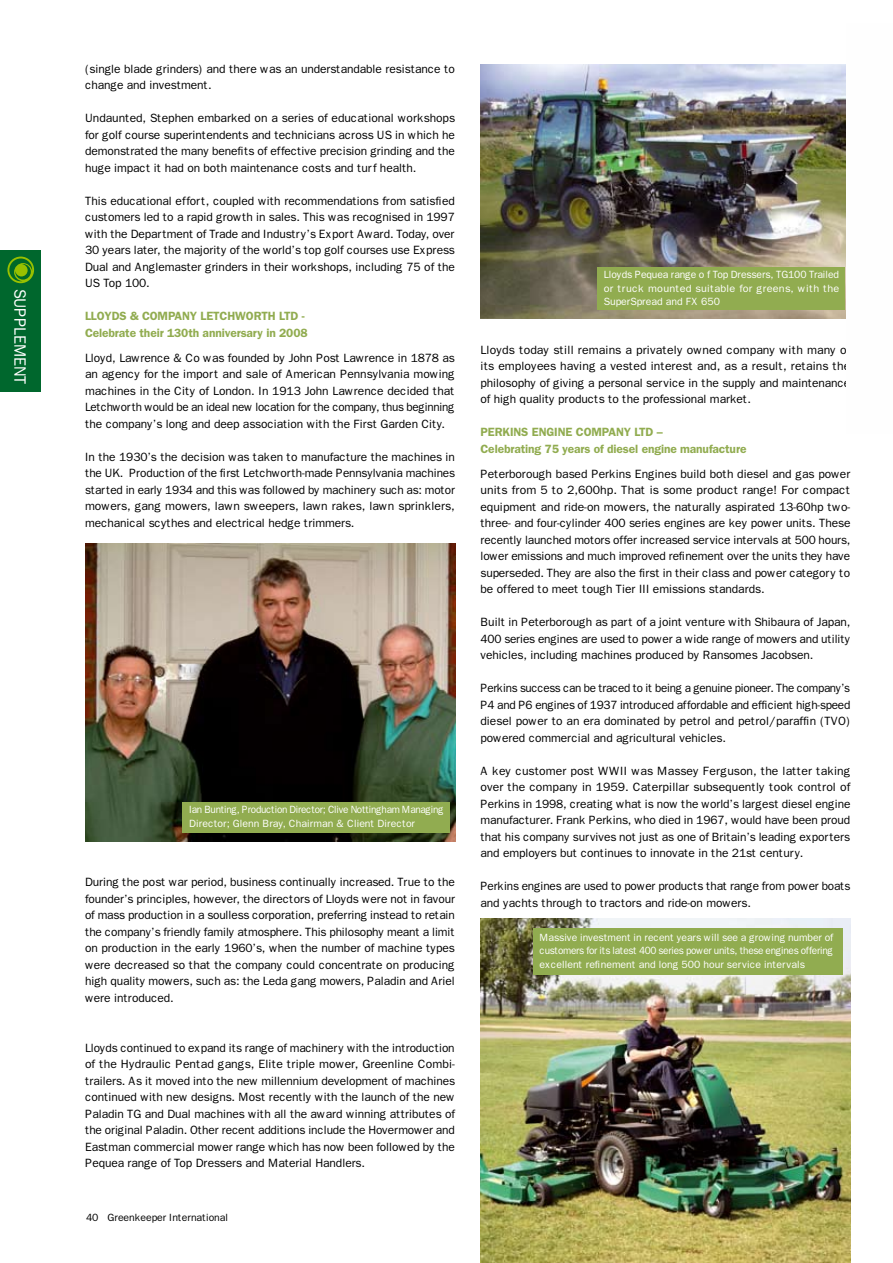
<style>
.page{position:relative;width:893px;height:1263px;background:#fff}
.page>*{position:absolute;margin:0;border:0;box-sizing:border-box;transform-origin:0 0}
.t1{font:16.5px "Franklin Gothic";letter-spacing:-.025em;color:#fff}
.t2{font:12px/16.5px "Franklin Gothic";letter-spacing:-.01em;color:#000;text-align:justify}
.t3{font:600 12px/16.5px "Franklin Gothic";letter-spacing:-.01em;color:#91ac50;text-align:right}
.t4{font:10.5px/13.5px "Franklin Gothic";letter-spacing:-.005em;color:#fff;text-align:justify}
.t5{font:10.5px/13.5px "Franklin Gothic";letter-spacing:-.035em;color:#fff;scale:.95 1}
.t6{font:10.5px "Franklin Gothic";letter-spacing:-.01em;color:#000}
</style>
<div class="page">
<img style="left:85px;top:543px;width:370px;height:298px">
<div style="left:182px;top:802px;width:268px;height:30px;background:#91ac50"></div>
<img style="left:480px;top:64px;width:366px;height:255px">
<div style="left:597px;top:267px;width:248px;height:42px;background:#91ac50"></div>
<img style="left:480px;top:918px;width:370px;height:345px">
<div style="left:534px;top:928px;width:309px;height:47px;background:#91ac50"></div>
<div style="left:0;top:251px;width:41px;height:141px;background:#00672d"></div>
<svg style="left:7px;top:257px;width:27px;height:26px"></svg>
<svg style="left:9px;top:258px;width:23px;height:23px"></svg>
<h1 class="t1" style="left:30px;top:289px;width:97px;rotate:90deg">SUPPLEMENT</h1>
<p class="t2" style="left:85px;top:61px;width:371px">(single blade grinders) and there was an understandable resistance to change and investment.</p>
<p class="t2" style="left:85px;top:110px;width:372px">Undaunted, Stephen embarked on a series of educational workshops for golf course superintendents and technicians across US in which he demonstrated the many benefits of effective precision grinding and the huge impact it had on both maintenance costs and turf health.</p>
<p class="t2" style="left:85px;top:193px;width:371px">This educational effort, coupled with recommendations from satisfied customers led to a rapid growth in sales. This was recognised in 1997 with the Department of Trade and Industry’s Export Award. Today, over 30 years later, the majority of the world’s top golf courses use Express Dual and Anglemaster grinders in their workshops, including 75 of the US Top 100.</p>
<p class="t3" style="left:85px;top:308px;width:14px">Lloyds</p>
<p class="t3" style="left:130px;top:308px;width:29px">&amp; Company</p>
<p class="t3" style="left:201px;top:308px;width:15px">Letchworth</p>
<p class="t3" style="left:85px;top:308px;width:224px">Ltd -<br>Celebrate their 130th anniversary in 2008</p>
<p class="t2" style="left:85px;top:350px;width:371px">Lloyd, Lawrence &amp; Co was founded by John Post Lawrence in 1878 as an agency for the import and sale of American Pennsylvania mowing machines in the City of London. In 1913 John Lawrence decided that Letchworth would be an ideal new location for the company, thus beginning the company’s long and deep association with the First Garden City.</p>
<p class="t2" style="left:85px;top:449px;width:371px">In the 1930’s the decision was taken to manufacture the machines in the UK. Production of the first Letchworth-made Pennsylvania machines started in early 1934 and this was followed by machinery such as: motor mowers, gang mowers, lawn sweepers, lawn rakes, lawn sprinklers, mechanical scythes and electrical hedge trimmers.</p>
<p class="t5" style="left:189px;top:803px;width:270px">Ian Bunting, Production Director; Clive Nottingham Managing<br>Director; Glenn Bray, Chairman &amp; Client Director</p>
<p class="t2" style="left:85px;top:874px;width:372px">During the post war period, business continually increased. True to the founder’s principles, however, the directors of Lloyds were not in favour of mass production in a soulless corporation, preferring instead to retain the company’s friendly family atmosphere. This philosophy meant a limit on production in the early 1960’s, when the number of machine types were decreased so that the company could concentrate on producing high quality mowers, such as: the Leda gang mowers, Paladin and Ariel were introduced.</p>
<p class="t2" style="left:85px;top:1039px;width:372px">Lloyds continued to expand its range of machinery with the introduction of the Hydraulic Pentad gangs, Elite triple mower, Greenline Combi&shy;trailers. As it moved into the new millennium development of machines continued with new designs. Most recently with the launch of the new Paladin TG and Dual machines with all the award winning attributes of the original Paladin. Other recent additions include the Hovermower and Eastman commercial mower range which has now been followed by the Pequea range of Top Dressers and Material Handlers.</p>
<p class="t6" style="left:86px;top:1212px;width:144px">40 Greenkeeper International</p>
<p class="t4" style="left:604px;top:268px;width:237px">Lloyds Pequea range o f Top Dressers, TG100 Trailed or truck mounted suitable for greens, with the SuperSpread and FX 650</p>
<p class="t2" style="left:480px;top:342px;width:371px">Lloyds today still remains a privately owned company with many of its employees having a vested interest and, as a result, retains the philosophy of giving a personal service in the supply and maintenance of high quality products to the professional market.</p>
<p class="t3" style="left:480px;top:424px;width:15px">Perkins</p>
<p class="t3" style="left:532px;top:424px;width:15px">Engine</p>
<p class="t3" style="left:576px;top:424px;width:17px">Company</p>
<p class="t3" style="left:480px;top:424px;width:268px;text-align:left;text-indent:154px">Ltd –<br>Celebrating 75 years of diesel engine manufacture</p>
<p class="t2" style="left:480px;top:466px;width:371px">Peterborough based Perkins Engines build both diesel and gas power units from 5 to 2,600hp. That is some product range! For compact equipment and ride-on mowers, the naturally aspirated 13-60hp two&shy;three- and four-cylinder 400 series engines are key power units. These recently launched motors offer increased service intervals at 500 hours, lower emissions and much improved refinement over the units they have superseded. They are also the first in their class and power category to be offered to meet tough Tier III emissions standards.</p>
<p class="t2" style="left:480px;top:614px;width:371px">Built in Peterborough as part of a joint venture with Shibaura of Japan, 400 series engines are used to power a wide range of mowers and utility vehicles, including machines produced by Ransomes Jacobsen.</p>
<p class="t2" style="left:480px;top:680px;width:372px">Perkins success can be traced to it being a genuine pioneer. The company’s P4 and P6 engines of 1937 introduced affordable and efficient high-speed diesel power to an era dominated by petrol and petrol/paraffin (TVO) powered commercial and agricultural vehicles.</p>
<p class="t2" style="left:480px;top:763px;width:372px">A key customer post WWII was Massey Ferguson, the latter taking over the company in 1959. Caterpillar subsequently took control of Perkins in 1998, creating what is now the world’s largest diesel engine manufacturer. Frank Perkins, who died in 1967, would have been proud that his company survives not just as one of Britain’s leading exporters and employers but continues to innovate in the 21st century.</p>
<p class="t2" style="left:480px;top:878px;width:371px">Perkins engines are used to power products that range from power boats and yachts through to tractors and ride-on mowers.</p>
<p class="t4" style="left:540px;top:931px;width:295px">Massive investment in recent years will see a growing number of customers for its latest 400 series power units, these engines offering excellent refinement and long 500 hour service intervals</p>
</div>
